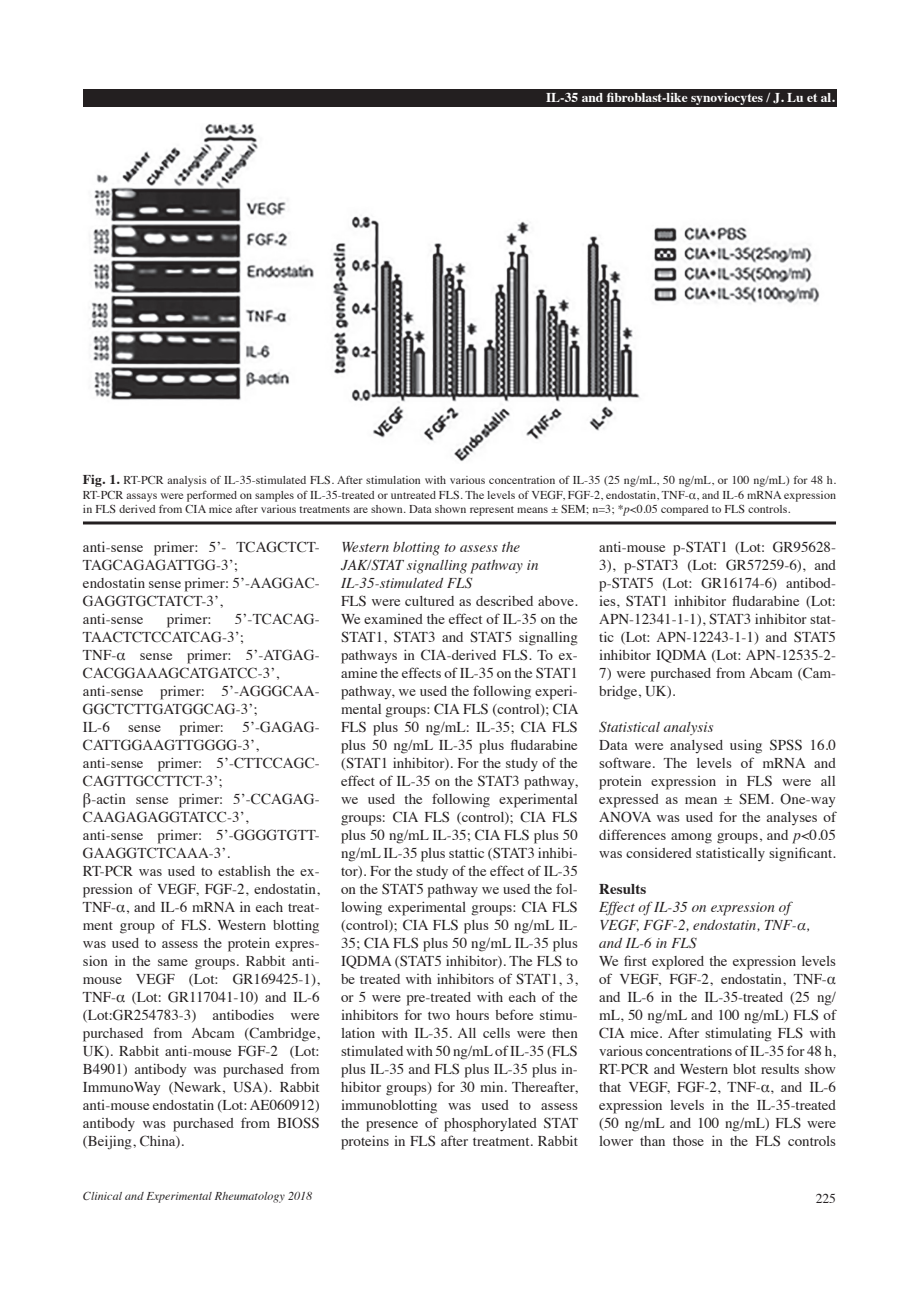
<style>
.page{position:relative;width:919px;height:1289px;background:#fff}
.page>*{position:absolute;margin:0;border:0;box-sizing:border-box;transform-origin:0 0}
.t1{font:15px/18px "Times";color:#231f20;text-align:justify}
.t2{font:italic 15px/18px "Times";letter-spacing:.005em;color:#231f20}
.t3{font:700 15px "Times";letter-spacing:.005em;color:#231f20}
.t4{font:700 13.5px "Times";color:#fff}
.t5{font:13.5px "Times";color:#231f20}
.t6{font:12px/14.2px "Times";letter-spacing:.005em;color:#231f20;text-align:justify}
.t7{font:italic 12px "Times";letter-spacing:.005em;color:#231f20}
.s1{font-weight:700;font-size:13.5px}
.s2{font-style:italic}
</style>
<div class="page">
<div style="left:83px;top:89px;width:753px;height:17px;background:#231f20"></div>
<img style="left:89px;top:124px;width:731px;height:337px">
<hr style="left:83px;top:521px;width:753px;height:3px;background:#231f20">
<p class="t4" style="left:546px;top:84px;width:290px">IL-35 and fibroblast-like synoviocytes / J. Lu et al.</p>
<p class="t6" style="left:83px;top:472px;width:754px"><span class="s1">Fig. 1.</span> RT-PCR analysis of IL-35-stimulated FLS. After stimulation with various concentration of IL-35 (25 ng/mL, 50 ng/mL, or 100 ng/mL) for 48 h.<br>RT-PCR assays were performed on samples of IL-35-treated or untreated FLS. The levels of VEGF, FGF-2, endostatin, TNF-α, and IL-6 mRNA expression in FLS derived from CIA mice after various treatments are shown. Data shown represent means ± SEM; n=3; *<span class="s2">p</span>&lt;0.05 compared to FLS controls.</p>
<p class="t1" style="left:83px;top:536px;width:238px;text-align:left">anti-sense primer: 5’- TCAGCTCT-<br>TAGCAGAGATTGG-3’;<br>endostatin sense primer: 5’-AAGGAC-<br>GAGGTGCTATCT-3’,<br>anti-sense</p>
<p class="t1" style="left:83px;top:608px;width:238px;text-align:left;text-indent:152px">5’-TCACAG-<br>TAACTCTCCATCAG-3’;<br>TNF-α sense primer: 5’-ATGAG-<br>CACGGAAAGCATGATCC-3’, anti-sense primer: 5’-AGGGCAA-<br>GGCTCTTGATGGCAG-3’;<br>IL-6 sense primer: 5’-GAGAG-<br>CATTGGAAGTTGGGG-3’, anti-sense primer: 5’-CTTCCAGC-<br>CAGTTGCCTTCT-3’;<br>β-actin sense primer: 5’-CCAGAG-<br>CAAGAGAGGTATCC-3’,<br>anti-sense primer: 5’-GGGGTGTT-<br>GAAGGTCTCAAA-3’.<br>RT-PCR was used to establish the ex&shy;pression of VEGF, FGF-2, endostatin,<br>TNF-α, and IL-6 mRNA in each treat&shy;ment group of FLS. Western blotting was used to assess the protein expres&shy;sion in the same groups. Rabbit anti&shy;mouse VEGF (Lot: GR169425-1),<br>TNF-α (Lot: GR117041-10) and IL-6 (Lot:GR254783-3) antibodies were purchased from Abcam (Cambridge,<br>UK). Rabbit anti-mouse FGF-2 (Lot:<br>B4901) antibody was purchased from<br>ImmunoWay (Newark, USA). Rabbit anti-mouse endostatin (Lot: AE060912) antibody was purchased from BIOSS (Beijing, China).</p>
<p class="t1" style="left:167px;top:608px;width:46px">primer:</p>
<p class="t2" style="left:341px;top:536px;width:199px">Western blotting to assess the<br>JAK/STAT signalling pathway in<br>IL-35-stimulated FLS</p>
<p class="t1" style="left:341px;top:590px;width:239px">FLS were cultured as described above.<br>We examined the effect of IL-35 on the STAT1, STAT3 and STAT5 signalling pathways in CIA-derived FLS. To ex&shy;amine the effects of IL-35 on the STAT1 pathway, we used the following experi&shy;mental groups: CIA FLS (control); CIA FLS plus 50 ng/mL: IL-35; CIA FLS plus 50 ng/mL IL-35 plus fludarabine (STAT1 inhibitor). For the study of the effect of IL-35 on the STAT3 pathway, we used the following experimental groups: CIA FLS (control); CIA FLS plus 50 ng/mL IL-35; CIA FLS plus 50 ng/mL IL-35 plus stattic (STAT3 inhibi&shy;tor). For the study of the effect of IL-35 on the STAT5 pathway we used the fol&shy;lowing experimental groups: CIA FLS (control); CIA FLS plus 50 ng/mL IL-35; CIA FLS plus 50 ng/mL IL-35 plus IQDMA (STAT5 inhibitor). The FLS to be treated with inhibitors of STAT1, 3, or 5 were pre-treated with each of the inhibitors for two hours before stimu&shy;lation with IL-35. All cells were then stimulated with 50 ng/mL of IL-35 (FLS plus IL-35 and FLS plus IL-35 plus in&shy;hibitor groups) for 30 min. Thereafter, immunoblotting was used to assess the presence of phosphorylated STAT proteins in FLS after treatment. Rabbit</p>
<p class="t1" style="left:599px;top:536px;width:238px">anti-mouse p-STAT1 (Lot: GR95628- 3), p-STAT3 (Lot: GR57259-6), and p-STAT5 (Lot: GR16174-6) antibod&shy;ies, STAT1 inhibitor fludarabine (Lot:<br>APN-12341-1-1), STAT3 inhibitor stat&shy;tic (Lot: APN-12243-1-1) and STAT5 inhibitor IQDMA (Lot: APN-12535-2-</p>
<p class="t1" style="left:599px;top:662px;width:238px">7) were purchased from Abcam (Cam&shy;bridge, UK).</p>
<p class="t2" style="left:599px;top:716px;width:116px">Statistical analysis</p>
<p class="t1" style="left:599px;top:734px;width:238px">Data were analysed using SPSS 16.0 software. The levels of mRNA and protein expression in FLS were all expressed as mean ± SEM. One-way ANOVA was used for the analyses of differences among groups, and <span class="s2">p</span>&lt;0.05 was considered statistically significant.</p>
<p class="t3" style="left:599px;top:874px;width:49px">Results</p>
<p class="t2" style="left:599px;top:896px;width:212px">Effect of IL-35 on expression of<br>VEGF, FGF-2, endostatin, TNF-α, and IL-6 in FLS</p>
<p class="t1" style="left:599px;top:950px;width:238px">We first explored the expression levels of VEGF, FGF-2, endostatin, TNF-α and IL-6 in the IL-35-treated (25 ng/ mL, 50 ng/mL and 100 ng/mL) FLS of CIA mice. After stimulating FLS with various concentrations of IL-35 for 48 h, RT-PCR and Western blot results show that VEGF, FGF-2, TNF-α, and IL-6 expression levels in the IL-35-treated (50 ng/mL and 100 ng/mL) FLS were lower than those in the FLS controls</p>
<p class="t7" style="left:83px;top:1185px;width:231px">Clinical and Experimental Rheumatology 2018</p>
<p class="t5" style="left:815px;top:1185px;width:22px">225</p>
</div>
